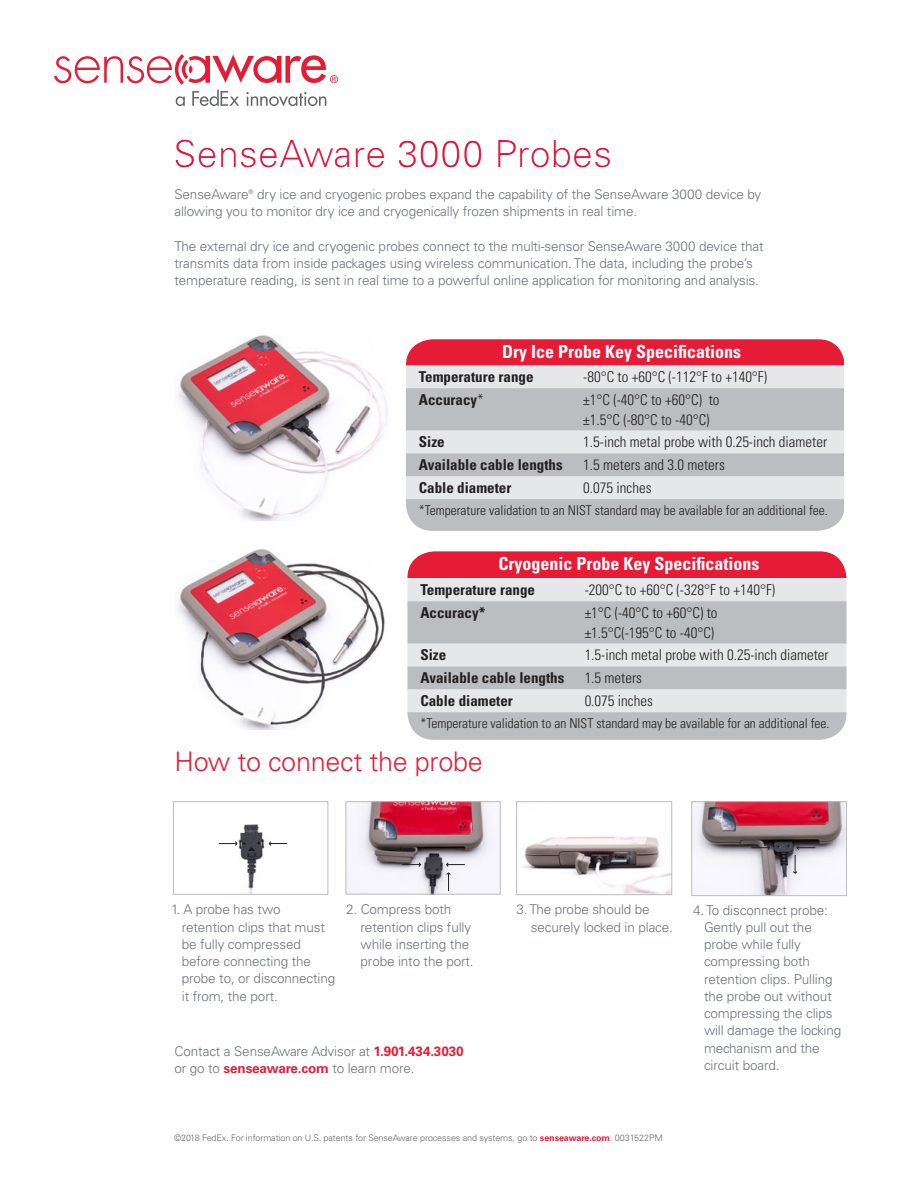
<style>
.page{position:relative;width:918px;height:1188px;background:#fff}
.page>*{position:absolute;margin:0;border:0;box-sizing:border-box;transform-origin:0 0}
.t1{font:300 37.5px "Univers LT Std";letter-spacing:.01em;color:#e4183e}
.t2{font:300 27px "Univers LT Std";letter-spacing:-.01em;color:#e61c37}
.t3{font:700 condensed 18px "Univers LT Std";color:#fff}
.t4{font:300 condensed 15px/19.5px "Univers LT Std";color:#231f20}
.t5{font:700 condensed 15px "Univers LT Std";color:#231f20}
.t6{font:300 13.5px/17.2px "Univers LT Std";letter-spacing:-.01em;color:#6d727a}
.t7{font:300 condensed 13.5px "Univers LT Std";color:#231f20}
.t8{font:300 9px "Univers LT Std";letter-spacing:-.01em;color:#666}
.s1{font-weight:300}
.s2{font-weight:700;color:#e61c37}
</style>
<div class="page">
<svg style="left:54px;top:54px;width:284px;height:52px"></svg>
<img style="left:178px;top:335px;width:210px;height:185px">
<img style="left:177px;top:549px;width:208px;height:181px">
<div style="left:406px;top:339px;width:438px;height:26px;background:#e61c37"></div>
<div style="left:406px;top:365px;width:438px;height:88px;background:#e6e7e9"></div>
<div style="left:406px;top:388px;width:438px;height:43px;background:#bcbdc0"></div>
<svg style="left:406px;top:453px;width:438px;height:78px"></svg>
<div style="left:407px;top:551px;width:440px;height:27px;background:#e61c37"></div>
<div style="left:407px;top:578px;width:440px;height:88px;background:#e6e7e9"></div>
<div style="left:407px;top:601px;width:440px;height:43px;background:#bcbdc0"></div>
<svg style="left:407px;top:666px;width:440px;height:74px"></svg>
<img style="left:218px;top:824px;width:70px;height:69px">
<div style="left:173px;top:801px;width:155px;height:94px;border:1px solid #bcbdc0"></div>
<svg style="left:268px;top:841px;width:19px;height:6px"></svg>
<svg style="left:219px;top:841px;width:19px;height:6px"></svg>
<img style="left:523px;top:836px;width:147px;height:57px">
<div style="left:516px;top:801px;width:156px;height:94px;border:1px solid #bcbdc0"></div>
<img style="left:693px;top:803px;width:152px;height:91px">
<div style="left:691px;top:801px;width:156px;height:95px;border:1px solid #bcbdc0"></div>
<svg style="left:792px;top:845px;width:23px;height:29px"></svg>
<svg style="left:751px;top:845px;width:20px;height:6px"></svg>
<img style="left:348px;top:803px;width:149px;height:90px">
<div style="left:346px;top:801px;width:155px;height:94px;border:1px solid #bcbdc0"></div>
<svg style="left:446px;top:862px;width:19px;height:29px"></svg>
<svg style="left:402px;top:862px;width:20px;height:6px"></svg>
<h1 class="t1" style="left:174px;top:131px;width:440px">SenseAware 3000 Probes</h1>
<p class="t6" style="left:175px;top:186px;width:588px">SenseAware<sup>®</sup> dry ice and cryogenic probes expand the capability of the SenseAware 3000 device by allowing you to monitor dry ice and cryogenically frozen shipments in real time.</p>
<p class="t6" style="left:175px;top:238px;width:591px">The external dry ice and cryogenic probes connect to the multi-sensor SenseAware 3000 device that transmits data from inside packages using wireless communication. The data, including the probe’s temperature reading, is sent in real time to a powerful online application for monitoring and analysis.</p>
<h3 class="t3" style="left:502px;top:341px;width:240px">Dry Ice Probe Key Specifications</h3>
<p class="t5" style="left:419px;top:368px;width:116px">Temperature range</p>
<p class="t4" style="left:583px;top:367px;width:185px">-80°C to +60°C (-112°F to +140°F)</p>
<p class="t5" style="left:419px;top:390px;width:66px">Accuracy<span class="s1">*</span></p>
<p class="t4" style="left:583px;top:390px;width:138px">±1°C (-40°C to +60°C) to ±1.5°C (-80°C to -40°C)</p>
<p class="t5" style="left:419px;top:433px;width:27px">Size</p>
<p class="t4" style="left:583px;top:432px;width:246px">1.5-inch metal probe with 0.25-inch diameter</p>
<p class="t5" style="left:419px;top:456px;width:145px">Available cable lengths</p>
<p class="t4" style="left:583px;top:455px;width:143px">1.5 meters and 3.0 meters</p>
<p class="t5" style="left:419px;top:479px;width:94px">Cable diameter</p>
<p class="t4" style="left:583px;top:478px;width:70px">0.075 inches</p>
<p class="t7" style="left:419px;top:502px;width:410px">*Temperature validation to an NIST standard may be available for an additional fee.</p>
<h3 class="t3" style="left:499px;top:553px;width:262px">Cryogenic Probe Key Specifications</h3>
<p class="t5" style="left:420px;top:581px;width:116px">Temperature range</p>
<p class="t4" style="left:585px;top:580px;width:192px">-200°C to +60°C (-328°F to +140°F)</p>
<p class="t5" style="left:420px;top:604px;width:66px">Accuracy*</p>
<p class="t4" style="left:585px;top:603px;width:134px">±1°C (-40°C to +60°C) to ±1.5°C(-195°C to -40°C)</p>
<p class="t5" style="left:420px;top:646px;width:27px">Size</p>
<p class="t4" style="left:585px;top:645px;width:246px">1.5-inch metal probe with 0.25-inch diameter</p>
<p class="t5" style="left:420px;top:669px;width:145px">Available cable lengths</p>
<p class="t4" style="left:585px;top:668px;width:59px">1.5 meters</p>
<p class="t5" style="left:420px;top:692px;width:94px">Cable diameter</p>
<p class="t4" style="left:585px;top:691px;width:70px">0.075 inches</p>
<p class="t7" style="left:420px;top:715px;width:410px">*Temperature validation to an NIST standard may be available for an additional fee.</p>
<h2 class="t2" style="left:175px;top:745px;width:310px">How to connect the probe</h2>
<p class="t6" style="left:361px;top:901px;width:114px;text-indent:-14px">2. Compress both retention clips fully while inserting the probe into the port.</p>
<p class="t6" style="left:182px;top:901px;width:155px;text-indent:-11px">1. A probe has two retention clips that must be fully compressed before connecting the probe to, or disconnecting it from, the port.</p>
<p class="t6" style="left:531px;top:901px;width:144px;text-indent:-14px">3. The probe should be securely locked in place.</p>
<p class="t6" style="left:704px;top:901px;width:139px;text-indent:-11px">4. To disconnect probe:<br>Gently pull out the probe while fully compressing both retention clips. Pulling the probe out without compressing the clips will damage the locking mechanism and the circuit board.</p>
<p class="t6" style="left:175px;top:1042px;width:291px">Contact a SenseAware Advisor at <span class="s2">1.901.434.3030 </span>or go to <span class="s2">senseaware.com</span> to learn more.</p>
<p class="t8" style="left:174px;top:1132px;width:490px">©2018 FedEx. For information on U.S. patents for SenseAware processes and systems, go to <span class="s2">senseaware.com</span>. 0031522PM</p>
</div>
